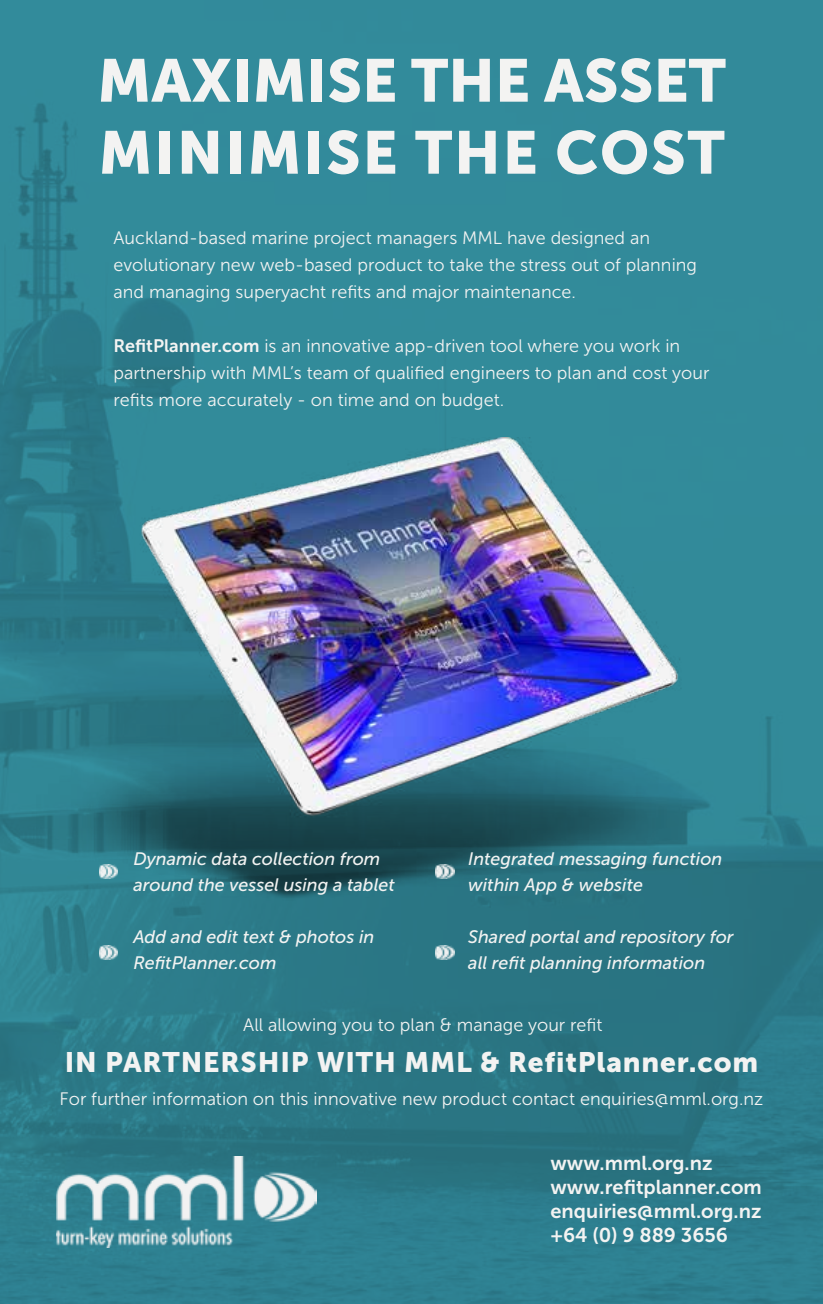
<style>
.page{position:relative;width:823px;height:1304px;background:#fff}
.page>*{position:absolute;margin:0;border:0;box-sizing:border-box;transform-origin:0 0}
.t1{font:60px/72px "Museo Sans 900";color:#f3f3f2}
.t2{font:28px "Museo Sans 900";letter-spacing:.03em;color:#f3f3f2}
.t3{font:20px/24px "Museo Sans 700";color:#f3f3f2}
.t4{font:18px/27px "Museo Sans 300";color:#f3f3f2}
.t5{font:italic 18px/26px "Museo Sans 500";color:#f3f3f2}
.s1{font-family:"Museo Sans 700"}
</style>
<div class="page">
<img style="left:0;top:0;width:822px;height:1304px">
<img style="left:57px;top:1157px;width:259px;height:90px">
<img style="left:36px;top:438px;width:662px;height:463px">
<img style="left:99px;top:864px;width:18px;height:14px">
<img style="left:99px;top:946px;width:18px;height:14px">
<img style="left:435px;top:864px;width:19px;height:14px">
<img style="left:435px;top:946px;width:19px;height:14px">
<h1 class="t1" style="left:97px;top:44px;width:629px">MAXIMISE THE ASSET<br>MINIMISE THE COST</h1>
<p class="t4" style="left:113px;top:224px;width:584px">Auckland-based marine project managers MML have designed an evolutionary new web-based product to take the stress out of planning and managing superyacht refits and major maintenance.</p>
<p class="t4" style="left:113px;top:332px;width:597px"><span class="s1">RefitPlanner.com</span> is an innovative app-driven tool where you work in partnership with MML’s team of qualified engineers to plan and cost your refits more accurately - on time and on budget.</p>
<p class="t5" style="left:133px;top:846px;width:263px">Dynamic data collection from around the vessel using a tablet</p>
<p class="t5" style="left:133px;top:924px;width:242px">Add and edit text &amp; photos in<br>RefitPlanner.com</p>
<p class="t5" style="left:468px;top:846px;width:255px">Integrated messaging function within App &amp; website</p>
<p class="t5" style="left:468px;top:924px;width:267px">Shared portal and repository for all refit planning information</p>
<p class="t4" style="left:243px;top:1012px;width:360px">All allowing you to plan &amp; manage your refit</p>
<h2 class="t2" style="left:65px;top:1046px;width:694px">IN PARTNERSHIP WITH MML &amp; RefitPlanner.com</h2>
<p class="t4" style="left:60px;top:1085px;width:705px">For further information on this innovative new product contact enquiries@mml.org.nz</p>
<p class="t3" style="left:550px;top:1151px;width:213px">www.mml.org.nz www.refitplanner.com enquiries@mml.org.nz +64 (0) 9 889 3656</p>
</div>
